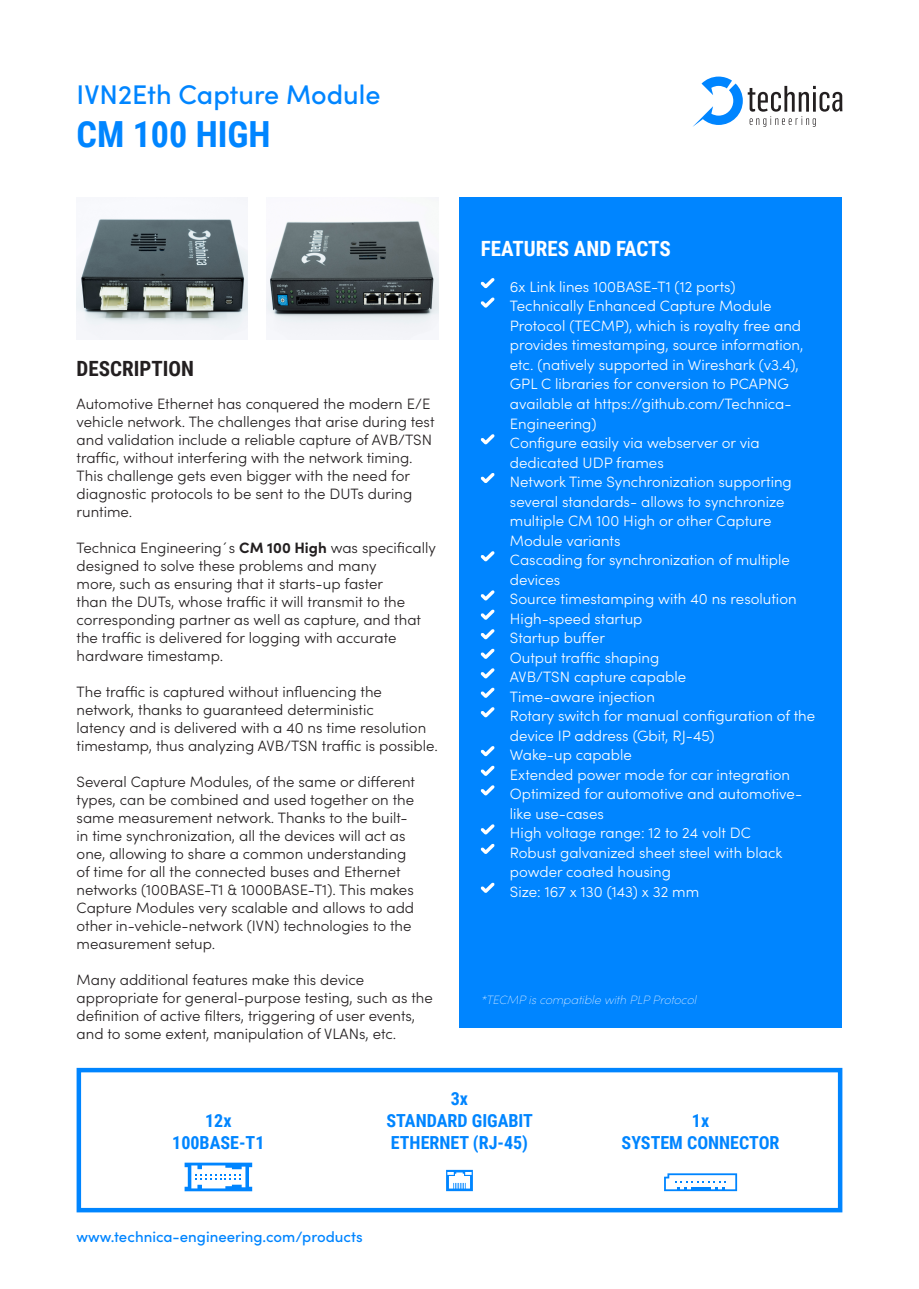
<style>
.page{position:relative;width:919px;height:1289px;background:#fff}
.page>*{position:absolute;margin:0;border:0;box-sizing:border-box;transform-origin:0 0}
.Title_Page2{font:700 36px "Roboto Condensed";color:#0085ff}
.Title_Page2-2{font:500 27px "Sofia Pro";color:#0085ff}
.t1{font:700 21px "Roboto Condensed";color:#fff}
.t2{font:700 21px "Roboto Condensed";color:#231f20}
.t3{font:700 18px "Roboto Condensed";color:#0085ff}
.Body_Text{font:300 15px/18px "Sofia Pro";color:#231f20}
.t4{font:300 15px/19.5px "Sofia Pro";color:#fff}
.t5{font:500 15px "Sofia Pro";color:#0085ff}
.t6{font:italic 200 12px "Sofia Pro";color:#fff}
.s1{font-weight:700}
.s2{font-family:"Flama Condensed";font-size:16.5px}
</style>
<div class="page">
<div style="left:459px;top:197px;width:383px;height:830px;background:#0085ff"></div>
<svg style="left:480px;top:278px;width:14px;height:10px"></svg>
<svg style="left:480px;top:473px;width:14px;height:10px"></svg>
<svg style="left:480px;top:434px;width:14px;height:10px"></svg>
<svg style="left:480px;top:551px;width:14px;height:10px"></svg>
<svg style="left:480px;top:609px;width:14px;height:10px"></svg>
<svg style="left:480px;top:590px;width:14px;height:10px"></svg>
<svg style="left:480px;top:629px;width:14px;height:10px"></svg>
<svg style="left:480px;top:648px;width:14px;height:11px"></svg>
<svg style="left:480px;top:687px;width:14px;height:10px"></svg>
<svg style="left:480px;top:668px;width:14px;height:10px"></svg>
<svg style="left:480px;top:707px;width:14px;height:10px"></svg>
<svg style="left:480px;top:746px;width:14px;height:10px"></svg>
<svg style="left:480px;top:785px;width:14px;height:10px"></svg>
<svg style="left:480px;top:765px;width:14px;height:10px"></svg>
<svg style="left:480px;top:843px;width:14px;height:11px"></svg>
<svg style="left:480px;top:824px;width:14px;height:10px"></svg>
<svg style="left:480px;top:882px;width:14px;height:10px"></svg>
<svg style="left:480px;top:297px;width:14px;height:10px"></svg>
<img style="left:77px;top:197px;width:171px;height:142px">
<img style="left:267px;top:197px;width:171px;height:142px">
<div style="left:77px;top:1067px;width:765px;height:145px;border:4px solid #0085ff"></div>
<svg style="left:693px;top:77px;width:149px;height:50px"></svg>
<svg style="left:664px;top:1173px;width:73px;height:18px"></svg>
<svg style="left:446px;top:1169px;width:27px;height:22px"></svg>
<svg style="left:184px;top:1162px;width:68px;height:29px"></svg>
<p class="Title_Page2-2" style="left:77px;top:74px;width:305px">IVN2Eth Capture Module</p>
<p class="Title_Page2" style="left:77px;top:109px;width:196px">CM 100 HIGH</p>
<p class="t2" style="left:77px;top:354px;width:119px">DESCRIPTION</p>
<p class="Body_Text" style="left:77px;top:394px;width:359px">Automotive Ethernet has conquered the modern E/E vehicle network. The challenges that arise during test and validation include a reliable capture of AVB/TSN traffic, without interfering with the network timing.<br>This challenge gets even bigger with the need for diagnostic protocols to be sent to the DUTs during runtime.</p>
<p class="Body_Text" style="left:77px;top:538px;width:361px">Technica Engineering´s <span class="s1">CM 100 High</span> was specifically designed to solve these problems and many<br>more, such as ensuring that it starts-up faster<br>than the DUTs, whose traffic it will transmit to the corresponding partner as well as capture, and that the traffic is delivered for logging with accurate hardware timestamp.</p>
<p class="Body_Text" style="left:77px;top:682px;width:363px">The traffic is captured without influencing the network, thanks to guaranteed deterministic<br>latency and is delivered with a 40 ns time resolution timestamp, thus analyzing AVB/TSN traffic is possible.</p>
<p class="Body_Text" style="left:77px;top:772px;width:340px">Several Capture Modules, of the same or different types, can be combined and used together on the same measurement network. Thanks to the built&shy;in time synchronization, all the devices will act as one, allowing to share a common understanding of time for all the connected buses and Ethernet networks (100BASE-T1 &amp; 1000BASE-T1). This makes Capture Modules very scalable and allows to add other in-vehicle-network (IVN) technologies to the measurement setup.</p>
<p class="Body_Text" style="left:77px;top:970px;width:358px">Many additional features make this device appropriate for general-purpose testing, such as the definition of active filters, triggering of user events, and to some extent, manipulation of VLANs, etc.</p>
<p class="t1" style="left:480px;top:233px;width:191px">FEATURES AND FACTS</p>
<p class="t4" style="left:483px;top:276px;width:254px"><span class="s2">•</span> 6x Link lines 100BASE-T1 (12 ports)</p>
<p class="t4" style="left:510px;top:295px;width:295px;text-indent:-27px"><span class="s2">•</span> Technically Enhanced Capture Module Protocol (TECMP), which is royalty free and provides timestamping, source information, etc. (natively supported in Wireshark (v3.4), GPL C libraries for conversion to PCAPNG available at https://github.com/Technica-Engineering)</p>
<p class="t4" style="left:510px;top:432px;width:251px;text-indent:-27px"><span class="s2">•</span> Configure easily via webserver or via dedicated UDP frames</p>
<p class="t4" style="left:510px;top:471px;width:283px;text-indent:-27px"><span class="s2">•</span> Network Time Synchronization supporting several standards- allows to synchronize multiple CM 100 High or other Capture Module variants</p>
<p class="t4" style="left:510px;top:549px;width:281px;text-indent:-27px"><span class="s2">•</span> Cascading for synchronization of multiple devices</p>
<p class="t4" style="left:483px;top:588px;width:315px"><span class="s2">•</span> Source timestamping with 40 ns resolution</p>
<p class="t4" style="left:483px;top:607px;width:161px"><span class="s2">•</span> High-speed startup</p>
<p class="t4" style="left:483px;top:627px;width:124px"><span class="s2">•</span> Startup buffer</p>
<p class="t4" style="left:483px;top:646px;width:178px"><span class="s2">•</span> Output traffic shaping</p>
<p class="t4" style="left:483px;top:666px;width:205px"><span class="s2">•</span> AVB/TSN capture capable</p>
<p class="t4" style="left:483px;top:685px;width:173px"><span class="s2">•</span> Time-aware injection</p>
<p class="t4" style="left:510px;top:705px;width:307px;text-indent:-27px"><span class="s2">•</span> Rotary switch for manual configuration of the device IP address (Gbit, RJ-45)</p>
<p class="t4" style="left:483px;top:744px;width:150px"><span class="s2">•</span> Wake-up capable</p>
<p class="t4" style="left:483px;top:763px;width:308px"><span class="s2">•</span> Extended power mode for car integration</p>
<p class="t4" style="left:510px;top:783px;width:294px;text-indent:-27px"><span class="s2">•</span> Optimized for automotive and automotive&shy;like use-cases</p>
<p class="t4" style="left:483px;top:822px;width:269px"><span class="s2">•</span> High voltage range: 12 to 24 volt DC</p>
<p class="t4" style="left:510px;top:841px;width:274px;text-indent:-27px"><span class="s2">•</span> Robust galvanized sheet steel with black powder coated housing</p>
<p class="t4" style="left:483px;top:880px;width:218px"><span class="s2">•</span> Size: 167 x 130 (143) x 32 mm</p>
<p class="t6" style="left:480px;top:991px;width:217px">*TECMP is compatible with PLP Protocol</p>
<p class="t3" style="left:205px;top:1107px;width:28px">12x</p>
<p class="t3" style="left:172px;top:1129px;width:94px">100BASE-T1</p>
<p class="t3" style="left:451px;top:1086px;width:19px">3x</p>
<p class="t3" style="left:386px;top:1107px;width:148px">STANDARD GIGABIT</p>
<p class="t3" style="left:391px;top:1129px;width:139px">ETHERNET (RJ-45)</p>
<p class="t5" style="left:77px;top:1225px;width:287px">www.technica-engineering.com/products</p>
<p class="t3" style="left:692px;top:1107px;width:19px">1x</p>
<p class="t3" style="left:621px;top:1129px;width:159px">SYSTEM CONNECTOR</p>
</div>
